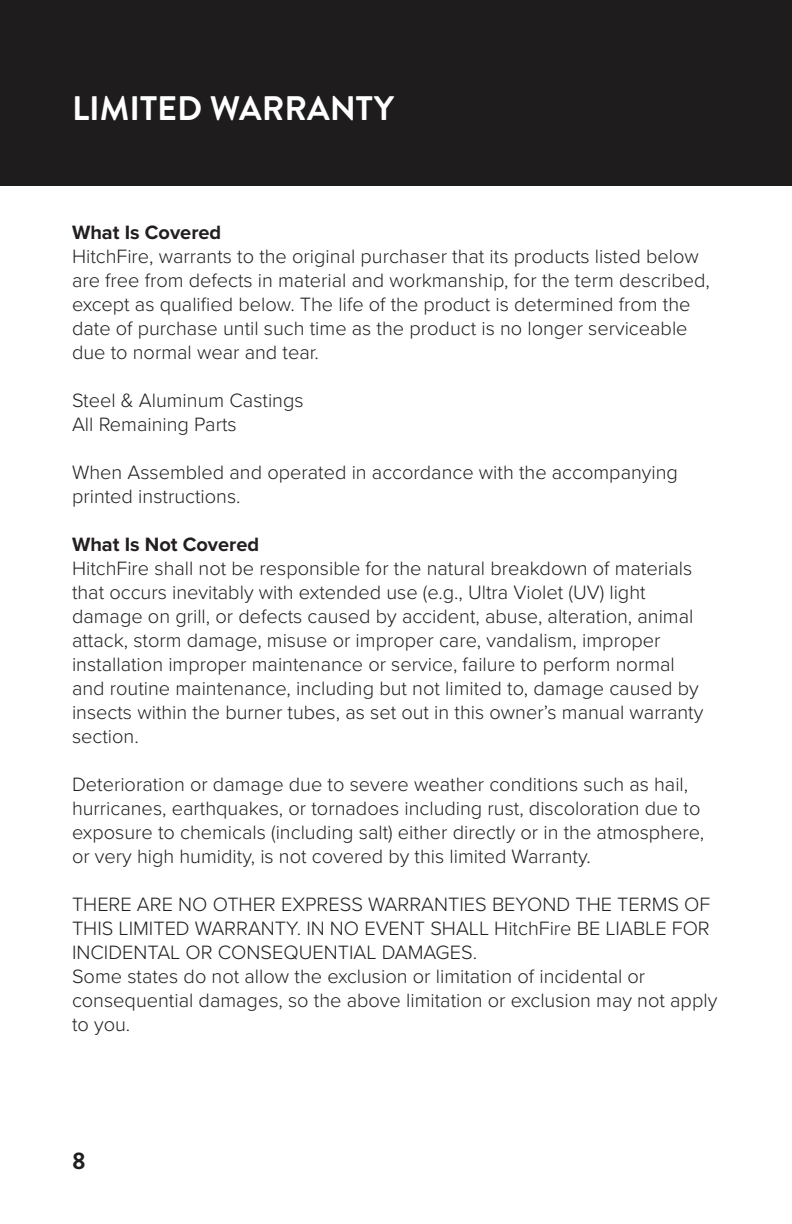
<style>
.page{position:relative;width:792px;height:1224px;background:#fff}
.page>*{position:absolute;margin:0;border:0;box-sizing:border-box;transform-origin:0 0}
.t1{font:700 34px "Brandon Grotesque";color:#fff}
.t2{font:700 24px "Brandon Grotesque";color:#231f20}
.text_blox{font:300 20px/24px "Proxima Nova";color:#231f20}
.text_blox-2{font:700 20px "Proxima Nova";color:#231f20}
</style>
<div class="page">
<div style="left:0;top:0;width:792px;height:186px;background:#1e1c1d"></div>
<p class="t1" style="left:72px;top:85px;width:323px">LIMITED WARRANTY</p>
<p class="text_blox-2" style="left:72px;top:217px;width:151px">What Is Covered</p>
<p class="text_blox" style="left:72px;top:243px;width:640px">HitchFire, warrants to the original purchaser that its products listed below are free from defects in material and workmanship, for the term described, except as qualified below. The life of the product is determined from the date of purchase until such time as the product is no longer serviceable due to normal wear and tear.</p>
<p class="text_blox" style="left:72px;top:387px;width:233px">Steel &amp; Aluminum Castings</p>
<p class="text_blox" style="left:72px;top:411px;width:166px">All Remaining Parts</p>
<p class="text_blox" style="left:72px;top:459px;width:607px">When Assembled and operated in accordance with the accompanying printed instructions.</p>
<p class="text_blox-2" style="left:72px;top:529px;width:189px">What Is Not Covered</p>
<p class="text_blox" style="left:72px;top:555px;width:633px">HitchFire shall not be responsible for the natural breakdown of materials that occurs inevitably with extended use (e.g., Ultra Violet (UV) light damage on grill, or defects caused by accident, abuse, alteration, animal attack, storm damage, misuse or improper care, vandalism, improper installation improper maintenance or service, failure to perform normal and routine maintenance, including but not limited to, damage caused by insects within the burner tubes, as set out in this owner’s manual warranty section.</p>
<p class="text_blox" style="left:72px;top:771px;width:634px">Deterioration or damage due to severe weather conditions such as hail, hurricanes, earthquakes, or tornadoes including rust, discoloration due to exposure to chemicals (including salt) either directly or in the atmosphere, or very high humidity, is not covered by this limited Warranty.</p>
<p class="text_blox" style="left:72px;top:891px;width:640px;text-align:justify">THERE ARE NO OTHER EXPRESS WARRANTIES BEYOND THE TERMS OF THIS LIMITED WARRANTY. IN NO EVENT SHALL HitchFire BE LIABLE FOR INCIDENTAL OR CONSEQUENTIAL DAMAGES.</p>
<p class="text_blox" style="left:72px;top:963px;width:647px">Some states do not allow the exclusion or limitation of incidental or consequential damages, so the above limitation or exclusion may not apply to you.</p>
<p class="t2" style="left:72px;top:1144px;width:15px">8</p>
</div>
